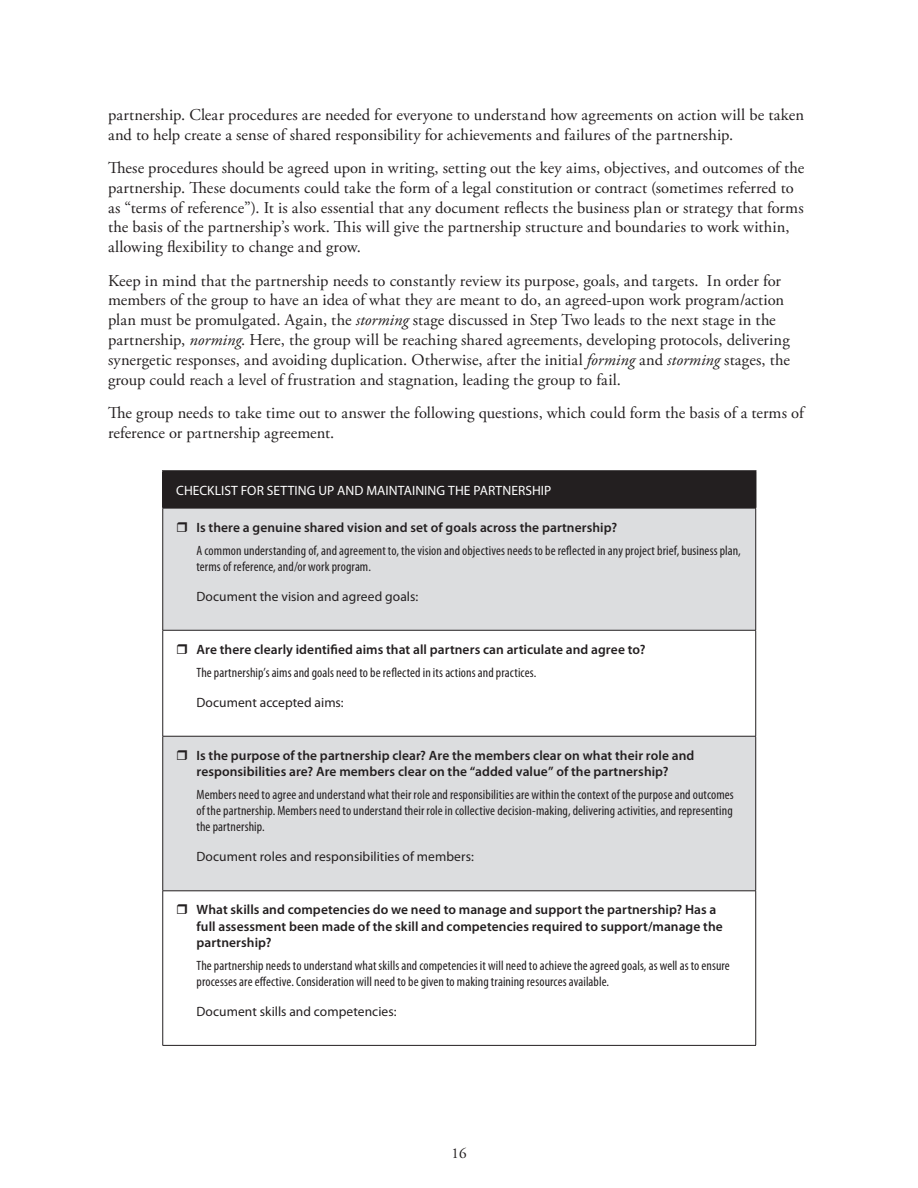
<style>
.page{position:relative;width:918px;height:1188px;background:#fff}
.page>*{position:absolute;margin:0;border:0;box-sizing:border-box;transform-origin:0 0}
.Body_Text{font:16.5px/19.8px "Adobe Garamond Pro";letter-spacing:.005em;color:#231f20}
.t1{font:15px "Adobe Garamond Pro";color:#231f20}
.Body_Text-2{font:condensed 13.5px/16.2px "Myriad Pro";letter-spacing:.01em;color:#231f20}
.Body_Text-3{font:600 13.5px/16.2px "Myriad Pro";letter-spacing:.005em;color:#231f20}
.Body_Text-4{font:13.5px "Myriad Pro";letter-spacing:.005em;color:#231f20}
.Body_Text-5{font:13.5px "Myriad Pro";letter-spacing:.005em;color:#fff}
.s1{font-style:italic}
</style>
<div class="page">
<div style="left:163px;top:471px;width:593px;height:37px;background:#231f20"></div>
<svg style="left:163px;top:509px;width:592px;height:382px;fill:#dcdddf"></svg>
<hr style="left:162px;top:470px;width:594px;height:2px;background:#231f20">
<hr style="left:162px;top:472px;width:2px;height:36px;background:#231f20">
<hr style="left:162px;top:508px;width:594px;height:1px;background:#231f20">
<hr style="left:162px;top:508px;width:1px;height:122px;background:#231f20">
<hr style="left:755px;top:508px;width:1px;height:122px;background:#231f20">
<hr style="left:162px;top:630px;width:594px;height:1px;background:#231f20">
<hr style="left:162px;top:631px;width:1px;height:105px;background:#231f20">
<hr style="left:755px;top:631px;width:1px;height:105px;background:#231f20">
<hr style="left:162px;top:736px;width:594px;height:1px;background:#231f20">
<hr style="left:162px;top:736px;width:1px;height:155px;background:#231f20">
<hr style="left:755px;top:736px;width:1px;height:155px;background:#231f20">
<hr style="left:162px;top:891px;width:594px;height:1px;background:#231f20">
<hr style="left:162px;top:891px;width:1px;height:154px;background:#231f20">
<hr style="left:755px;top:891px;width:1px;height:154px;background:#231f20">
<hr style="left:162px;top:1045px;width:594px;height:1px;background:#231f20">
<svg style="left:177px;top:522px;width:10px;height:10px"></svg>
<svg style="left:177px;top:644px;width:10px;height:10px"></svg>
<svg style="left:177px;top:750px;width:10px;height:10px"></svg>
<p class="Body_Text" style="left:108px;top:105px;width:698px">partnership. Clear procedures are needed for everyone to understand how agreements on action will be taken and to help create a sense of shared responsibility for achievements and failures of the partnership.</p>
<p class="Body_Text" style="left:108px;top:159px;width:698px">These procedures should be agreed upon in writing, setting out the key aims, objectives, and outcomes of the partnership. These documents could take the form of a legal constitution or contract (sometimes referred to as “terms of reference”). It is also essential that any document reflects the business plan or strategy that forms the basis of the partnership’s work. This will give the partnership structure and boundaries to work within, allowing flexibility to change and grow.</p>
<p class="Body_Text" style="left:108px;top:271px;width:684px">Keep in mind that the partnership needs to constantly review its purpose, goals, and targets. In order for members of the group to have an idea of what they are meant to do, an agreed-upon work program/action plan must be promulgated. Again, the <span class="s1">storming</span> stage discussed in Step Two leads to the next stage in the partnership, <span class="s1">norming</span>. Here, the group will be reaching shared agreements, developing protocols, delivering synergetic responses, and avoiding duplication. Otherwise, after the initial <span class="s1">forming</span> and <span class="s1">storming</span> stages, the group could reach a level of frustration and stagnation, leading the group to fail.</p>
<p class="Body_Text" style="left:108px;top:403px;width:697px">The group needs to take time out to answer the following questions, which could form the basis of a terms of reference or partnership agreement.</p>
<p class="Body_Text-5" style="left:176px;top:482px;width:377px">CHECKLIST FOR SETTING UP AND MAINTAINING THE PARTNERSHIP</p>
<p class="Body_Text-3" style="left:196px;top:519px;width:422px">Is there a genuine shared vision and set of goals across the partnership?</p>
<p class="Body_Text-2" style="left:196px;top:542px;width:546px">A common understanding of, and agreement to, the vision and objectives needs to be reflected in any project brief, business plan, terms of reference, and/or work program.</p>
<p class="Body_Text-4" style="left:196px;top:588px;width:223px">Document the vision and agreed goals:</p>
<p class="Body_Text-3" style="left:196px;top:641px;width:450px">Are there clearly identified aims that all partners can articulate and agree to?</p>
<p class="Body_Text-2" style="left:196px;top:664px;width:341px">The partnership’s aims and goals need to be reflected in its actions and practices.</p>
<p class="Body_Text-4" style="left:196px;top:694px;width:149px">Document accepted aims:</p>
<p class="Body_Text-3" style="left:196px;top:747px;width:499px">Is the purpose of the partnership clear? Are the members clear on what their role and responsibilities are? Are members clear on the “added value” of the partnership?</p>
<p class="Body_Text-2" style="left:196px;top:786px;width:539px;text-align:justify">Members need to agree and understand what their role and responsibilities are within the context of the purpose and outcomes of the partnership. Members need to understand their role in collective decision-making, delivering activities, and representing the partnership.</p>
<p class="Body_Text-4" style="left:196px;top:848px;width:279px">Document roles and responsibilities of members:</p>
<p class="Body_Text-3" style="left:196px;top:901px;width:528px">What skills and competencies do we need to manage and support the partnership? Has a full assessment been made of the skill and competencies required to support/manage the partnership?</p>
<p class="Body_Text-2" style="left:196px;top:957px;width:535px">The partnership needs to understand what skills and competencies it will need to achieve the agreed goals, as well as to ensure processes are effective. Consideration will need to be given to making training resources available.</p>
<p class="Body_Text-4" style="left:196px;top:1003px;width:202px">Document skills and competencies:</p>
<p class="t1" style="left:452px;top:1145px;width:16px">16</p>
</div>
